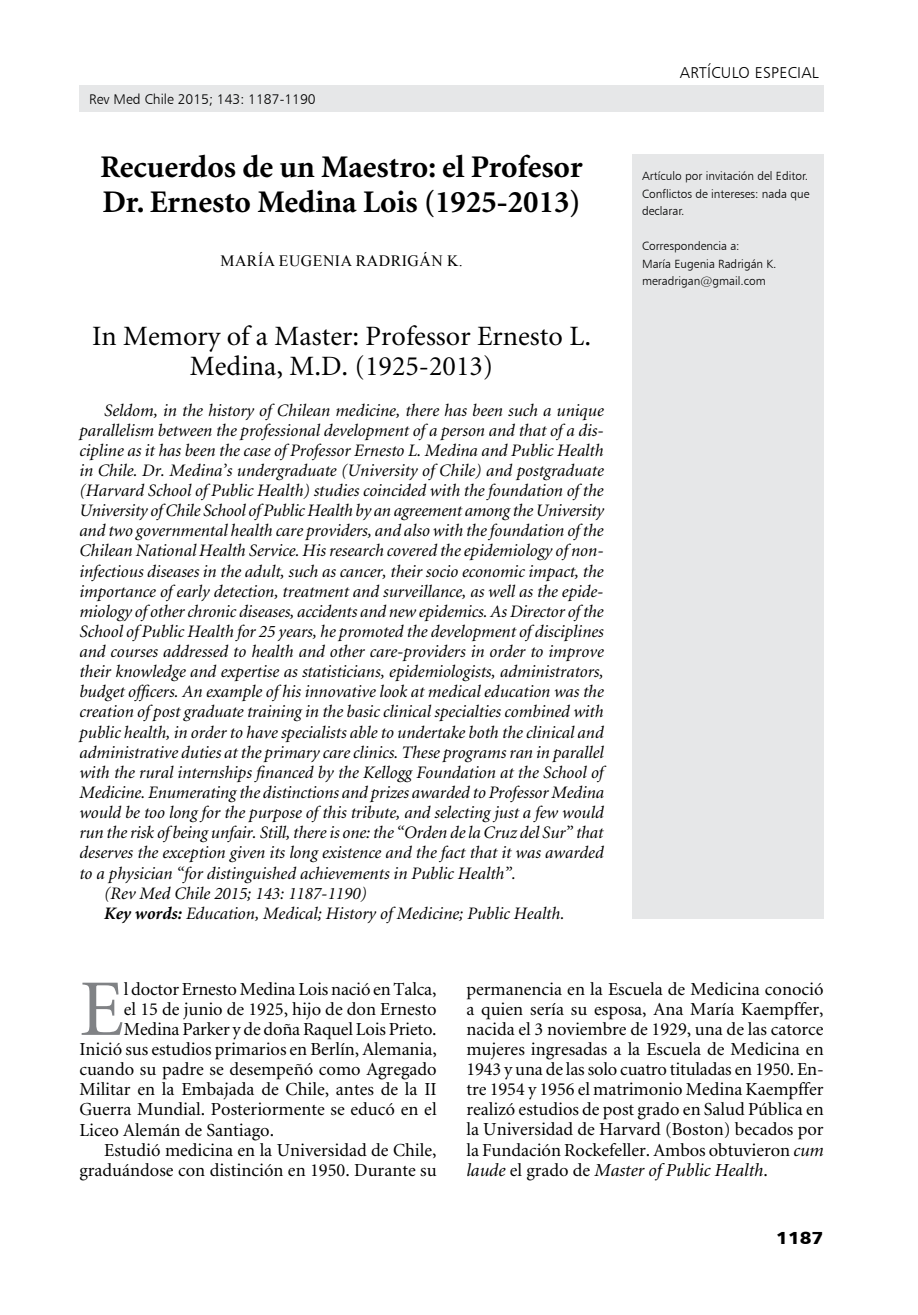
<style>
.page{position:relative;width:918px;height:1315px;background:#fff}
.page>*{position:absolute;margin:0;border:0;box-sizing:border-box;transform-origin:0 0}
.t1{font:80.33px "Minion";color:#808285}
.t2{font:700 31.5px/35px "Minion";color:#000}
.t3{font:28px/29.8px "Minion";color:#000;text-align:center}
.t4{font:18.38px/20.1px "Minion";color:#000;text-align:justify}
.t5{font:italic 17.5px "Minion";color:#000}
.t6{font:17.5px "Humanist 777 BT Black B";color:#000;scale:1.1 1}
.t7{font:15.75px "Times New Roman";letter-spacing:.035em;color:#000}
.t8{font:15.75px "Humanist 777 BT Light B";color:#000}
.t9{font:14px "Humanist 777 BT Light B";color:#000}
.t10{font:11.9px/17.5px "Humanist 777 BT Light B";color:#000;text-align:justify}
.s1{font-weight:700}
.s2{font-style:italic}
</style>
<div class="page">
<div style="left:79px;top:85px;width:744px;height:26px;background:#e6e7e8"></div>
<div style="left:632px;top:154px;width:191px;height:765px;background:#e6e7e8"></div>
<p class="t9" style="left:89px;top:90px;width:228px">Rev Med Chile 2015; 143: 1187-1190</p>
<h2 class="t2" style="left:100px;top:151px;width:483px">Recuerdos de un Maestro: el Profesor<br>Dr. Ernesto Medina Lois (1925-2013)</h2>
<p class="t7" style="left:220px;top:250px;width:244px">MARÍA EUGENIA RADRIGÁN K.</p>
<h3 class="t3" style="left:92px;top:323px;width:500px">In Memory of a Master: Professor Ernesto L.<br>Medina, M.D. (1925-2013)</h3>
<p class="t5" style="left:104px;top:401px;width:501px">Seldom, in the history of Chilean medicine, there has been such a unique</p>
<p class="t5" style="left:79px;top:421px;width:526px">parallelism between the professional development of a person and that of a dis-</p>
<p class="t5" style="left:79px;top:441px;width:526px">cipline as it has been the case of Professor Ernesto L. Medina and Public Health</p>
<p class="t5" style="left:79px;top:462px;width:526px">in Chile. Dr. Medina’s undergraduate (University of Chile) and postgraduate</p>
<p class="t5" style="left:79px;top:482px;width:526px">(Harvard School of Public Health) studies coincided with the foundation of the</p>
<p class="t5" style="left:79px;top:502px;width:526px">University of Chile School of Public Health by an agreement among the University</p>
<p class="t5" style="left:79px;top:522px;width:526px">and two governmental health care providers, and also with the foundation of the</p>
<p class="t5" style="left:79px;top:542px;width:526px">Chilean National Health Service. His research covered the epidemiology of non-</p>
<p class="t5" style="left:79px;top:562px;width:526px">infectious diseases in the adult, such as cancer, their socio economic impact, the</p>
<p class="t5" style="left:79px;top:582px;width:526px">importance of early detection, treatment and surveillance, as well as the epide-</p>
<p class="t5" style="left:79px;top:602px;width:526px">miology of other chronic diseases, accidents and new epidemics. As Director of the</p>
<p class="t5" style="left:79px;top:623px;width:526px">School of Public Health for 25 years, he promoted the development of disciplines</p>
<p class="t5" style="left:79px;top:643px;width:526px">and courses addressed to health and other care-providers in order to improve</p>
<p class="t5" style="left:79px;top:663px;width:526px">their knowledge and expertise as statisticians, epidemiologists, administrators,</p>
<p class="t5" style="left:79px;top:683px;width:526px">budget officers. An example of his innovative look at medical education was the</p>
<p class="t5" style="left:79px;top:703px;width:526px">creation of post graduate training in the basic clinical specialties combined with</p>
<p class="t5" style="left:79px;top:723px;width:526px">public health, in order to have specialists able to undertake both the clinical and</p>
<p class="t5" style="left:79px;top:743px;width:526px">administrative duties at the primary care clinics. These programs ran in parallel</p>
<p class="t5" style="left:79px;top:763px;width:526px">with the rural internships financed by the Kellogg Foundation at the School of</p>
<p class="t5" style="left:79px;top:784px;width:526px">Medicine. Enumerating the distinctions and prizes awarded to Professor Medina</p>
<p class="t5" style="left:79px;top:804px;width:526px">would be too long for the purpose of this tribute, and selecting just a few would</p>
<p class="t5" style="left:79px;top:824px;width:525px">run the risk of being unfair. Still, there is one: the “Orden de la Cruz del Sur” that</p>
<p class="t5" style="left:79px;top:844px;width:526px">deserves the exception given its long existence and the fact that it was awarded</p>
<p class="t5" style="left:79px;top:864px;width:438px">to a physician “for distinguished achievements in Public Health”.</p>
<p class="t5" style="left:104px;top:884px;width:264px">(Rev Med Chile 2015; 143: 1187-1190)</p>
<p class="t5" style="left:104px;top:904px;width:462px"><span class="s1">Key words:</span> Education, Medical; History of Medicine; Public Health.</p>
<p class="t8" style="left:680px;top:63px;width:41px">Artículo</p>
<p class="t8" style="left:755px;top:63px;width:18px">Especial</p>
<p class="t10" style="left:642px;top:167px;width:169px">Artículo por invitación del Editor.<br>Conflictos de intereses: nada que declarar.</p>
<p class="t10" style="left:642px;top:237px;width:136px;text-align:left">Correspondencia a:<br>María Eugenia Radrigán K. meradrigan@gmail.com</p>
<h1 class="t1" style="left:79px;top:969px;width:46px">E</h1>
<p class="t4" style="left:124px;top:979px;width:314px">l doctor Ernesto Medina Lois nació en Talca,</p>
<p class="t4" style="left:124px;top:999px;width:314px">el 15 de junio de 1925, hijo de don Ernesto</p>
<p class="t4" style="left:124px;top:1019px;width:314px">Medina Parker y de doña Raquel Lois Prieto.</p>
<p class="t4" style="left:79px;top:1039px;width:359px">Inició sus estudios primarios en Berlín, Alemania,</p>
<p class="t4" style="left:79px;top:1060px;width:359px">cuando su padre se desempeñó como Agregado</p>
<p class="t4" style="left:79px;top:1080px;width:359px">Militar en la Embajada de Chile, antes de la II</p>
<p class="t4" style="left:79px;top:1100px;width:359px">Guerra Mundial. Posteriormente se educó en el</p>
<p class="t4" style="left:79px;top:1120px;width:196px">Liceo Alemán de Santiago.</p>
<p class="t4" style="left:104px;top:1140px;width:334px">Estudió medicina en la Universidad de Chile,</p>
<p class="t4" style="left:79px;top:1160px;width:359px">graduándose con distinción en 1950. Durante su</p>
<p class="t4" style="left:466px;top:979px;width:359px">permanencia en la Escuela de Medicina conoció a quien sería su esposa, Ana María Kaempffer, nacida el 3 noviembre de 1929, una de las catorce mujeres ingresadas a la Escuela de Medicina en 1943 y una de las solo cuatro tituladas en 1950. En&shy;tre 1954 y 1956 el matrimonio Medina Kaempffer realizó estudios de post grado en Salud Pública en la Universidad de Harvard (Boston) becados por la Fundación Rockefeller. Ambos obtuvieron <span class="s2">cum laude</span> el grado de <span class="s2">Master of Public Health</span>.</p>
<p class="t6" style="left:776px;top:1226px;width:45px">1187</p>
</div>
